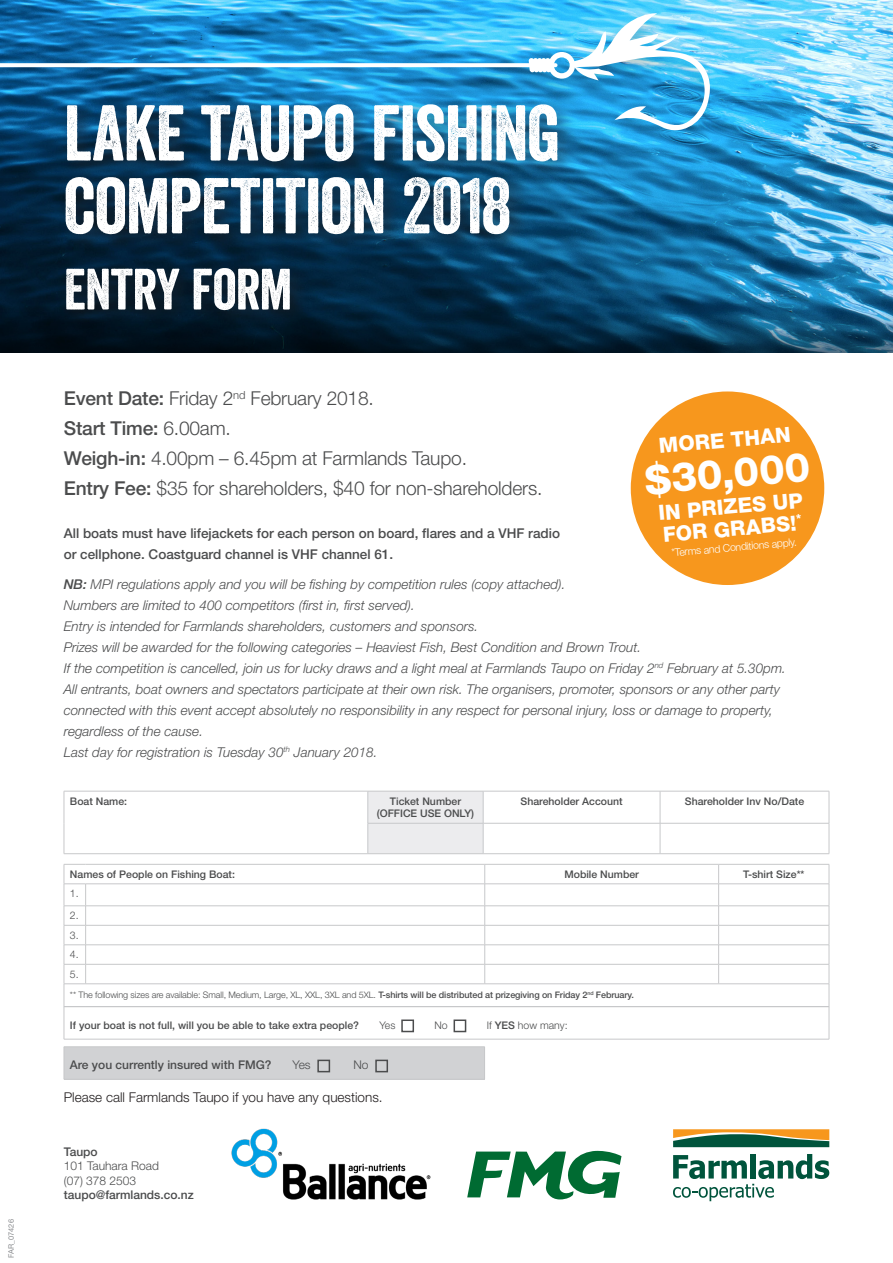
<style>
.page{position:relative;width:893px;height:1263px;background:#fff}
.page>*{position:absolute;margin:0;border:0;box-sizing:border-box;transform-origin:0 0}
.t1{font:76.35px/72.8px "Veneer";letter-spacing:-.015em;color:#fff}
.t2{font:56.25px "Veneer";letter-spacing:-.015em;color:#fff}
.PC_Heading{font:800 40.5px "Helvetica Neue LT Std";color:#fff}
.PC_Heading-2{font:800 21px/22.2px "Helvetica Neue LT Std";color:#fff}
.t3{font:300 19.2px/29.8px "Helvetica Neue LT Std";letter-spacing:-.01em;color:#4b4c4d}
.t4{font:italic 300 13.5px/21px "Helvetica Neue LT Std";color:#4b4c4d}
.t5{font:500 13.5px/21px "Helvetica Neue LT Std";color:#4b4c4d}
.t6{font:300 13.5px "Helvetica Neue LT Std";color:#231f20}
.t7{font:500 12px "Helvetica Neue LT Std";color:#4b4c4d}
.t8{font:300 12px "Helvetica Neue LT Std";color:#4b4c4d}
.t9{font:500 10.5px/12.6px "Helvetica Neue LT Std";color:#4b4c4d;text-align:center}
.t10{font:300 10.5px "Helvetica Neue LT Std";color:#4b4c4d}
.t11{font:300 10.5px "Helvetica Neue LT Std";color:#fff}
.t12{font:300 9px "Helvetica Neue LT Std";letter-spacing:-.01em;color:#4b4c4d}
.t13{font:7.5px "Helvetica Neue LT Std";color:#8a8c8f}
.s1{font-weight:500}
</style>
<div class="page">
<img style="left:0;top:0;width:893px;height:309px">
<svg style="left:0;top:309px;width:893px;height:44px;background:#072a42"></svg>
<div style="left:369px;top:792px;width:114px;height:61px;background:#ececee"></div>
<hr style="left:64px;top:791px;width:304px;height:1px;background:#c7c8ca">
<hr style="left:64px;top:791px;width:1px;height:32px;background:#c7c8ca">
<hr style="left:64px;top:823px;width:1px;height:30px;background:#c7c8ca">
<hr style="left:368px;top:791px;width:115px;height:1px;background:#c7c8ca">
<hr style="left:368px;top:791px;width:1px;height:32px;background:#c7c8ca">
<hr style="left:483px;top:791px;width:177px;height:1px;background:#c7c8ca">
<hr style="left:483px;top:791px;width:1px;height:32px;background:#c7c8ca">
<hr style="left:660px;top:791px;width:169px;height:1px;background:#c7c8ca">
<hr style="left:660px;top:791px;width:1px;height:32px;background:#c7c8ca">
<hr style="left:829px;top:791px;width:1px;height:32px;background:#c7c8ca">
<hr style="left:368px;top:823px;width:115px;height:1px;background:#c7c8ca">
<hr style="left:368px;top:823px;width:1px;height:30px;background:#c7c8ca">
<hr style="left:483px;top:823px;width:177px;height:1px;background:#c7c8ca">
<hr style="left:483px;top:823px;width:1px;height:30px;background:#c7c8ca">
<hr style="left:660px;top:823px;width:169px;height:1px;background:#c7c8ca">
<hr style="left:660px;top:823px;width:1px;height:30px;background:#c7c8ca">
<hr style="left:829px;top:823px;width:1px;height:30px;background:#c7c8ca">
<hr style="left:64px;top:853px;width:304px;height:1px;background:#c7c8ca">
<hr style="left:368px;top:853px;width:115px;height:1px;background:#c7c8ca">
<hr style="left:483px;top:853px;width:177px;height:1px;background:#c7c8ca">
<hr style="left:660px;top:853px;width:169px;height:1px;background:#c7c8ca">
<hr style="left:86px;top:864px;width:399px;height:1px;background:#c7c8ca">
<hr style="left:86px;top:883px;width:399px;height:1px;background:#c7c8ca">
<hr style="left:86px;top:905px;width:399px;height:1px;background:#c7c8ca">
<hr style="left:86px;top:925px;width:399px;height:1px;background:#c7c8ca">
<hr style="left:86px;top:944px;width:399px;height:1px;background:#c7c8ca">
<hr style="left:86px;top:964px;width:399px;height:1px;background:#c7c8ca">
<hr style="left:86px;top:983px;width:399px;height:1px;background:#c7c8ca">
<svg style="left:64px;top:864px;width:22px;height:142px"></svg>
<hr style="left:485px;top:864px;width:234px;height:1px;background:#c7c8ca">
<hr style="left:719px;top:864px;width:110px;height:1px;background:#c7c8ca">
<hr style="left:485px;top:883px;width:234px;height:1px;background:#c7c8ca">
<hr style="left:719px;top:883px;width:110px;height:1px;background:#c7c8ca">
<svg style="left:484px;top:865px;width:1px;height:118px"></svg>
<svg style="left:718px;top:865px;width:1px;height:118px"></svg>
<svg style="left:829px;top:864px;width:1px;height:142px"></svg>
<hr style="left:485px;top:905px;width:234px;height:1px;background:#c7c8ca">
<hr style="left:719px;top:905px;width:110px;height:1px;background:#c7c8ca">
<hr style="left:485px;top:925px;width:234px;height:1px;background:#c7c8ca">
<hr style="left:719px;top:925px;width:110px;height:1px;background:#c7c8ca">
<hr style="left:485px;top:944px;width:234px;height:1px;background:#c7c8ca">
<hr style="left:719px;top:944px;width:110px;height:1px;background:#c7c8ca">
<hr style="left:485px;top:964px;width:234px;height:1px;background:#c7c8ca">
<hr style="left:719px;top:964px;width:110px;height:1px;background:#c7c8ca">
<hr style="left:485px;top:983px;width:234px;height:1px;background:#c7c8ca">
<hr style="left:719px;top:983px;width:110px;height:1px;background:#c7c8ca">
<hr style="left:64px;top:1006px;width:765px;height:1px;background:#c7c8ca">
<hr style="left:64px;top:1007px;width:1px;height:32px;background:#c7c8ca">
<hr style="left:829px;top:1007px;width:1px;height:32px;background:#c7c8ca">
<hr style="left:64px;top:1039px;width:765px;height:1px;background:#c7c8ca">
<div style="left:401px;top:1019px;width:13px;height:13px;border:2px solid #4b4c4d"></div>
<div style="left:454px;top:1019px;width:12px;height:13px;border:2px solid #4b4c4d"></div>
<div style="left:64px;top:1047px;width:421px;height:32px;background:#d1d2d4"></div>
<hr style="left:64px;top:1046px;width:421px;height:1px;background:#c7c8ca">
<hr style="left:64px;top:1047px;width:1px;height:32px;background:#c7c8ca">
<hr style="left:484px;top:1047px;width:1px;height:32px;background:#c7c8ca">
<hr style="left:64px;top:1079px;width:421px;height:1px;background:#c7c8ca">
<div style="left:317px;top:1060px;width:13px;height:12px;border:2px solid #4b4c4d"></div>
<div style="left:375px;top:1060px;width:13px;height:12px;border:2px solid #4b4c4d"></div>
<div style="left:57px;top:97px;width:520px;height:157px;background:#231f20;opacity:.5"></div>
<div style="left:58px;top:260px;width:252px;height:69px;background:#231f20;opacity:.5"></div>
<svg style="left:0;top:13px;width:710px;height:117px;background:#3293c8"></svg>
<svg style="left:673px;top:1154px;width:156px;height:47px"></svg>
<svg style="left:673px;top:1129px;width:156px;height:18px;background:#707e47"></svg>
<img style="left:231px;top:1128px;width:200px;height:71px">
<svg style="left:467px;top:1151px;width:154px;height:48px"></svg>
<div style="left:631px;top:391px;width:193px;height:194px;background:#f7971d;border-radius:50%"></div>
<p class="t13" style="left:7px;top:1258px;width:40px;rotate:-90deg">FAR_07426</p>
<p class="t1" style="left:64px;top:96px;width:499px">LAKE TAUPO FISHING<br>COMPETITION 2018</p>
<p class="t2" style="left:64px;top:255px;width:230px">ENTRY FORM</p>
<p class="t3" style="left:64px;top:383px;width:312px"><span class="s1">Event Date:</span> Friday 2<sup>nd</sup> February 2018.<br><span class="s1">Start Time:</span> 6.00am.</p>
<p class="t3" style="left:64px;top:443px;width:405px"><span class="s1">Weigh-in:</span> 4.00pm – 6.45pm at Farmlands Taupo.</p>
<p class="t3" style="left:64px;top:472px;width:480px"><span class="s1">Entry Fee:</span> $35 for shareholders, $40 for non-shareholders.</p>
<p class="t5" style="left:64px;top:523px;width:498px">All boats must have lifejackets for each person on board, flares and a VHF radio or cellphone. Coastguard channel is VHF channel 61.</p>
<p class="t4" style="left:64px;top:573px;width:503px"><span class="s1">NB:</span> MPI regulations apply and you will be fishing by competition rules (copy attached).</p>
<p class="t4" style="left:64px;top:594px;width:353px">Numbers are limited to 400 competitors (first in, first served).</p>
<p class="t4" style="left:64px;top:615px;width:416px">Entry is intended for Farmlands shareholders, customers and sponsors.</p>
<p class="t4" style="left:64px;top:636px;width:579px">Prizes will be awarded for the following categories – Heaviest Fish, Best Condition and Brown Trout.</p>
<p class="t4" style="left:64px;top:657px;width:724px">If the competition is cancelled, join us for lucky draws and a light meal at Farmlands Taupo on Friday 2<sup>nd</sup> February at 5.30pm.</p>
<p class="t4" style="left:64px;top:678px;width:718px">All entrants, boat owners and spectators participate at their own risk. The organisers, promoter, sponsors or any other party connected with this event accept absolutely no responsibility in any respect for personal injury, loss or damage to property, regardless of the cause.</p>
<p class="t4" style="left:64px;top:741px;width:315px">Last day for registration is Tuesday 30<sup>th</sup> January 2018.</p>
<p class="t9" style="left:70px;top:794px;width:59px">Boat Name:</p>
<p class="t9" style="left:377px;top:794px;width:99px">Ticket Number (OFFICE USE ONLY)</p>
<p class="t9" style="left:521px;top:794px;width:104px">Shareholder Account</p>
<p class="t9" style="left:685px;top:794px;width:121px">Shareholder Inv No/Date</p>
<p class="PC_Heading-2" style="left:658px;top:435px;width:134px;rotate:-5deg">MORE THAN</p>
<p class="PC_Heading" style="left:643px;top:456px;width:167px;rotate:-5deg">$30,000</p>
<p class="PC_Heading-2" style="left:657px;top:502px;width:146px;rotate:-5deg">IN PRIZES UP<br>FOR GRABS!<sup>*</sup></p>
<p class="t11" style="left:671px;top:546px;width:127px;rotate:-5deg">*Terms and Conditions apply.</p>
<p class="t9" style="left:70px;top:868px;width:166px">Names of People on Fishing Boat:</p>
<p class="t9" style="left:564px;top:868px;width:76px">Mobile Number</p>
<p class="t9" style="left:743px;top:868px;width:63px">T-shirt Size**</p>
<p class="t10" style="left:70px;top:887px;width:10px">1.</p>
<p class="t10" style="left:70px;top:909px;width:10px">2.</p>
<p class="t10" style="left:70px;top:929px;width:10px">3.</p>
<p class="t10" style="left:70px;top:948px;width:10px">4.</p>
<p class="t10" style="left:70px;top:968px;width:10px">5.</p>
<p class="t12" style="left:70px;top:990px;width:565px">** The following sizes are available: Small, Medium, Large, XL, XXL, 3XL and 5XL. <span class="s1">T-shirts will be distributed at prizegiving on Friday 2</span><sup>nd</sup> <span class="s1">February.</span></p>
<p class="t9" style="left:70px;top:1019px;width:291px">If your boat is not full, will you be able to take extra people?</p>
<p class="t10" style="left:379px;top:1019px;width:17px">Yes</p>
<p class="t10" style="left:434px;top:1019px;width:15px">No</p>
<p class="t10" style="left:487px;top:1019px;width:82px">If <span class="s1">YES</span> how many:</p>
<p class="t7" style="left:70px;top:1058px;width:203px">Are you currently insured with FMG?</p>
<p class="t8" style="left:292px;top:1058px;width:20px">Yes</p>
<p class="t8" style="left:353px;top:1058px;width:17px">No</p>
<p class="t6" style="left:64px;top:1088px;width:320px">Please call Farmlands Taupo if you have any questions.</p>
<p class="t7" style="left:64px;top:1144px;width:35px">Taupo</p>
<p class="t8" style="left:64px;top:1159px;width:97px">101 Tauhara Road</p>
<p class="t8" style="left:64px;top:1173px;width:74px">(07) 378 2503</p>
<p class="t7" style="left:64px;top:1188px;width:132px">taupo@farmlands.co.nz</p>
</div>
